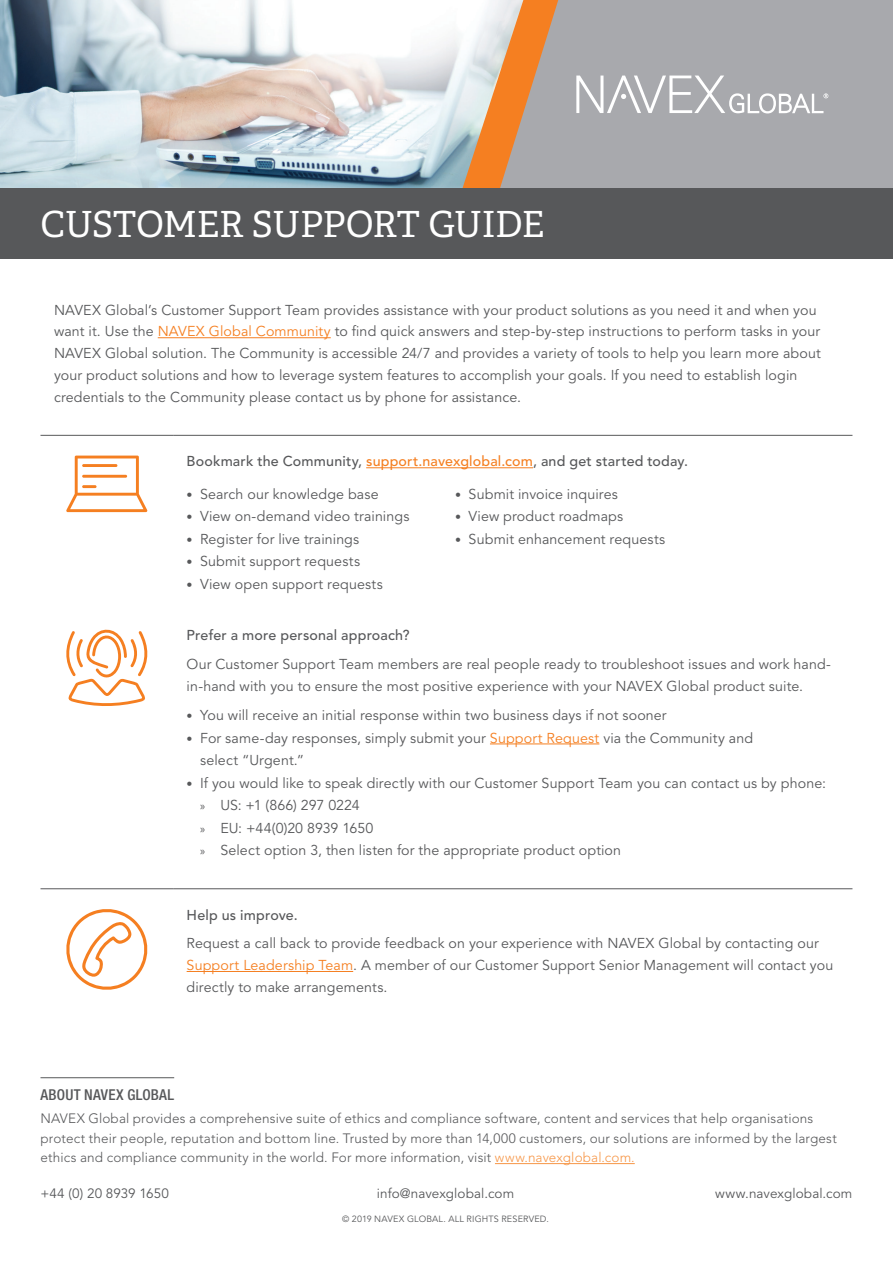
<style>
.page{position:relative;width:893px;height:1263px;background:#fff}
.page>*{position:absolute;margin:0;border:0;box-sizing:border-box;transform-origin:0 0}
.t1{font:36px "Adelle";letter-spacing:-.015em;color:#fff}
.t2{font:500 condensed 15px "Helvetica Neue LT Std";letter-spacing:.02em;color:#57585a}
.t3{font:14.25px/21.8px "Avenir LT Std";letter-spacing:.01em;color:#57585a}
.t4{font:500 14.25px "Avenir LT Std";letter-spacing:.015em;color:#57585a}
.t5{font:300 13.5px/19.5px "Avenir LT Std";letter-spacing:.01em;color:#57585a}
.t6{font:13.5px "Avenir LT Std";letter-spacing:.005em;color:#57585a}
.t7{font:9px "Avenir LT Std";letter-spacing:.025em;color:#57585a}
.s1{color:#f57f21}
.s2{font-size:12px}
.s3{font-family:"Myriad Pro";font-size:12px}
.s4{color:#f79647}
</style>
<div class="page">
<img style="left:0;top:0;width:462px;height:188px">
<svg style="left:462px;top:0;width:38px;height:188px"></svg>
<svg style="left:500px;top:0;width:393px;height:188px;background:#aea6a3"></svg>
<div style="left:0;top:188px;width:893px;height:70px;background:#57585a"></div>
<hr style="left:40px;top:1077px;width:134px;height:1px;background:#57585a">
<hr style="left:495px;top:1163px;width:140px;height:1px;background:#f79647">
<svg style="left:576px;top:76px;width:252px;height:37px"></svg>
<hr style="left:40px;top:435px;width:133px;height:1px;background:#57585a">
<hr style="left:173px;top:435px;width:679px;height:1px;background:#57585a">
<hr style="left:40px;top:888px;width:133px;height:1px;background:#57585a">
<hr style="left:173px;top:888px;width:679px;height:1px;background:#57585a">
<hr style="left:158px;top:337px;width:173px;height:1px;background:#f57f21">
<svg style="left:66px;top:456px;width:82px;height:56px"></svg>
<hr style="left:366px;top:467px;width:167px;height:1px;background:#f57f21">
<svg style="left:66px;top:629px;width:82px;height:77px"></svg>
<hr style="left:490px;top:743px;width:109px;height:1px;background:#f57f21">
<svg style="left:66px;top:909px;width:82px;height:81px"></svg>
<hr style="left:187px;top:971px;width:166px;height:1px;background:#f57f21">
<h1 class="t1" style="left:40px;top:198px;width:505px">CUSTOMER SUPPORT GUIDE</h1>
<p class="t3" style="left:54px;top:299px;width:768px">NAVEX Global’s Customer Support Team provides assistance with your product solutions as you need it and when you want it. Use the <span class="s1">NAVEX Global Community</span> to find quick answers and step-by-step instructions to perform tasks in your NAVEX Global solution. The Community is accessible 24/7 and provides a variety of tools to help you learn more about your product solutions and how to leverage system features to accomplish your goals. If you need to establish login credentials to the Community please contact us by phone for assistance.</p>
<p class="t4" style="left:187px;top:453px;width:503px">Bookmark the Community, <span class="s1">support.navexglobal.com</span>, and get started today.</p>
<p class="t3" style="left:187px;top:483px;width:193px"><span class="s2">•</span> Search our knowledge base</p>
<p class="t3" style="left:187px;top:506px;width:224px"><span class="s2">•</span> View on-demand video trainings</p>
<p class="t3" style="left:187px;top:528px;width:174px"><span class="s2">•</span> Register for live trainings</p>
<p class="t3" style="left:187px;top:551px;width:175px"><span class="s2">•</span> Submit support requests</p>
<p class="t3" style="left:187px;top:573px;width:198px"><span class="s2">•</span> View open support requests</p>
<p class="t3" style="left:455px;top:483px;width:164px"><span class="s2">•</span> Submit invoice inquires</p>
<p class="t3" style="left:455px;top:506px;width:169px"><span class="s2">•</span> View product roadmaps</p>
<p class="t3" style="left:455px;top:528px;width:212px"><span class="s2">•</span> Submit enhancement requests</p>
<p class="t4" style="left:187px;top:627px;width:225px">Prefer a more personal approach?</p>
<p class="t3" style="left:187px;top:654px;width:646px">Our Customer Support Team members are real people ready to troubleshoot issues and work hand&shy;in-hand with you to ensure the most positive experience with your NAVEX Global product suite.</p>
<p class="t3" style="left:187px;top:705px;width:482px"><span class="s2">•</span> You will receive an initial response within two business days if not sooner</p>
<p class="t3" style="left:200px;top:727px;width:555px;line-height:22.5px;text-indent:-14px"><span class="s2">•</span> For same-day responses, simply submit your <span class="s1">Support Request</span> via the Community and select “Urgent.”</p>
<p class="t3" style="left:200px;top:772px;width:627px;line-height:22.5px;text-indent:-13px"><span class="s2">•</span> If you would like to speak directly with our Customer Support Team you can contact us by phone: <span class="s3">»</span> US: +1 (866) 297 0224<br><span class="s3">»</span> EU: +44(0)20 8939 1650<br><span class="s3">»</span> Select option 3, then listen for the appropriate product option</p>
<p class="t4" style="left:187px;top:907px;width:113px">Help us improve.</p>
<p class="t3" style="left:187px;top:933px;width:648px">Request a call back to provide feedback on your experience with NAVEX Global by contacting our<br><span class="s1">Support Leadership Team</span>. A member of our Customer Support Senior Management will contact you directly to make arrangements.</p>
<p class="t2" style="left:40px;top:1086px;width:135px">ABOUT NAVEX GLOBAL</p>
<p class="t5" style="left:40px;top:1109px;width:798px">NAVEX Global provides a comprehensive suite of ethics and compliance software, content and services that help organisations protect their people, reputation and bottom line. Trusted by more than 14,000 customers, our solutions are informed by the largest ethics and compliance community in the world. For more information, visit <span class="s4">www.navexglobal.com.</span></p>
<p class="t6" style="left:40px;top:1186px;width:130px">+44 (0) 20 8939 1650</p>
<p class="t6" style="left:377px;top:1186px;width:139px">info@navexglobal.com</p>
<p class="t6" style="left:715px;top:1186px;width:139px">www.navexglobal.com</p>
<p class="t7" style="left:342px;top:1214px;width:208px">© 2019 NAVEX GLOBAL. ALL RIGHTS RESERVED.</p>
</div>
